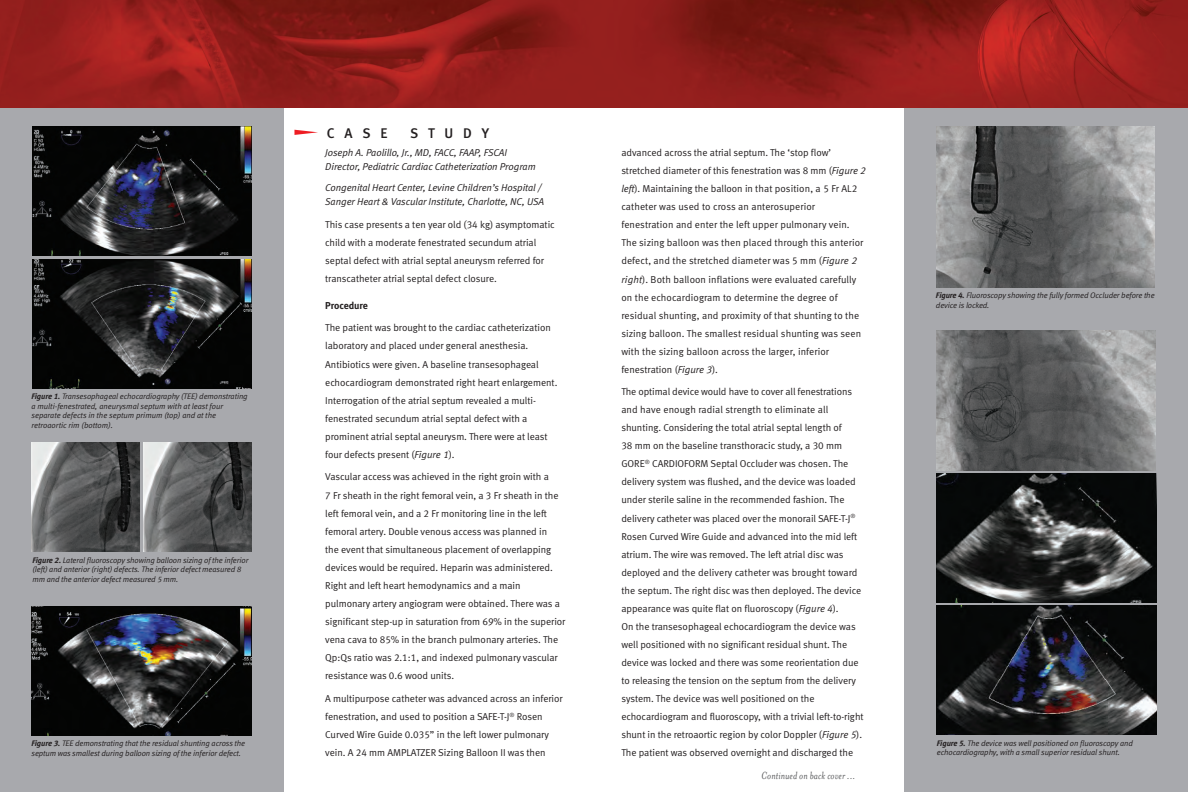
<style>
.page{position:relative;width:1188px;height:792px;background:#fff}
.page>*{position:absolute;margin:0;border:0;box-sizing:border-box;transform-origin:0 0}
.t1{font:14px "Meta Medium LF";letter-spacing:.7em;color:#231f20}
.t2{font:italic 12px "Mrs Eaves";letter-spacing:.01em;color:#57585a;scale:.9 1}
.body_text{font:10px/18px "Meta Normal LF";letter-spacing:-.005em;color:#231f20}
.body_text-2{font:italic 10px/14.1px "Meta Normal LF";letter-spacing:-.005em;color:#231f20}
.body_text-3{font:10px "Meta Bold LF";letter-spacing:-.005em;color:#231f20}
.t3{font:italic 8px/9.6px "Meta Normal LF";letter-spacing:-.01em;color:#231f20}
.s1{font-family:"Meta Bold LF"}
.s2{font-style:italic}
</style>
<div class="page">
<div style="left:904px;top:104px;width:284px;height:688px;background:#a8a9ad"></div>
<div style="left:0;top:104px;width:284px;height:688px;background:#a8a9ad"></div>
<img style="left:0;top:0;width:1188px;height:108px">
<svg style="left:294px;top:130px;width:24px;height:5px"></svg>
<img style="left:31px;top:606px;width:221px;height:129px">
<img style="left:32px;top:127px;width:220px;height:129px">
<img style="left:32px;top:259px;width:220px;height:129px">
<img style="left:31px;top:442px;width:109px;height:110px">
<img style="left:143px;top:442px;width:109px;height:110px">
<img style="left:936px;top:127px;width:218px;height:160px">
<img style="left:937px;top:473px;width:219px;height:129px">
<img style="left:936px;top:330px;width:220px;height:140px">
<img style="left:937px;top:606px;width:219px;height:129px">
<p class="t3" style="left:31px;top:391px;width:218px"><span class="s1">Figure 1.</span> Transesophageal echocardiography (TEE) demonstrating a multi-fenestrated, aneurysmal septum with at least four separate defects in the septum primum (top) and at the retroaortic rim (bottom).</p>
<p class="t3" style="left:32px;top:555px;width:218px"><span class="s1">Figure 2.</span> Lateral fluoroscopy showing balloon sizing of the inferior (left) and anterior (right) defects. The inferior defect measured 8 mm and the anterior defect measured 5 mm.</p>
<p class="t3" style="left:31px;top:739px;width:215px"><span class="s1">Figure 3.</span> TEE demonstrating that the residual shunting across the septum was smallest during balloon sizing of the inferior defect.</p>
<p class="t1" style="left:327px;top:125px;width:62px">CASE</p>
<p class="t1" style="left:410px;top:125px;width:80px">STUDY</p>
<p class="body_text-2" style="left:325px;top:146px;width:212px">Joseph A. Paolillo, Jr., MD, FACC, FAAP, FSCAI<br>Director, Pediatric Cardiac Catheterization Program</p>
<p class="body_text-2" style="left:325px;top:180px;width:220px">Congenital Heart Center, Levine Children’s Hospital /<br>Sanger Heart &amp; Vascular Institute, Charlotte, NC, USA</p>
<p class="body_text" style="left:325px;top:215px;width:231px">This case presents a ten year old (34 kg) asymptomatic child with a moderate fenestrated secundum atrial septal defect with atrial septal aneurysm referred for transcatheter atrial septal defect closure.</p>
<p class="body_text-3" style="left:325px;top:299px;width:44px">Procedure</p>
<p class="body_text" style="left:325px;top:319px;width:234px">The patient was brought to the cardiac catheterization laboratory and placed under general anesthesia.<br>Antibiotics were given. A baseline transesophageal echocardiogram demonstrated right heart enlargement.<br>Interrogation of the atrial septum revealed a multi&shy;fenestrated secundum atrial septal defect with a prominent atrial septal aneurysm. There were at least four defects present (<span class="s2">Figure 1</span>).</p>
<p class="body_text" style="left:325px;top:468px;width:242px">Vascular access was achieved in the right groin with a<br>7 Fr sheath in the right femoral vein, a 3 Fr sheath in the left femoral vein, and a 2 Fr monitoring line in the left femoral artery. Double venous access was planned in<br>the event that simultaneous placement of overlapping devices would be required. Heparin was administered.<br>Right and left heart hemodynamics and a main pulmonary artery angiogram were obtained. There was a significant step-up in saturation from 69% in the superior vena cava to 85% in the branch pulmonary arteries. The Qp:Qs ratio was 2.1:1, and indexed pulmonary vascular resistance was 0.6 wood units.</p>
<p class="body_text" style="left:325px;top:689px;width:239px">A multipurpose catheter was advanced across an inferior fenestration, and used to position a SAFE-T-J<sup>®</sup> Rosen Curved Wire Guide 0.035” in the left lower pulmonary vein. A 24 mm AMPLATZER Sizing Balloon II was then</p>
<p class="body_text" style="left:621px;top:144px;width:246px">advanced across the atrial septum. The ‘stop flow’ stretched diameter of this fenestration was 8 mm (<span class="s2">Figure 2 left</span>). Maintaining the balloon in that position, a 5 Fr AL2 catheter was used to cross an anterosuperior fenestration and enter the left upper pulmonary vein.<br>The sizing balloon was then placed through this anterior defect, and the stretched diameter was 5 mm (<span class="s2">Figure 2 right</span>). Both balloon inflations were evaluated carefully on the echocardiogram to determine the degree of residual shunting, and proximity of that shunting to the sizing balloon. The smallest residual shunting was seen with the sizing balloon across the larger, inferior fenestration (<span class="s2">Figure 3</span>).</p>
<p class="body_text" style="left:621px;top:383px;width:244px">The optimal device would have to cover all fenestrations and have enough radial strength to eliminate all shunting. Considering the total atrial septal length of<br>38 mm on the baseline transthoracic study, a 30 mm GORE<sup>®</sup> CARDIOFORM Septal Occluder was chosen. The delivery system was flushed, and the device was loaded under sterile saline in the recommended fashion. The delivery catheter was placed over the monorail SAFE-T-J<sup>® </sup>Rosen Curved Wire Guide and advanced into the mid left atrium. The wire was removed. The left atrial disc was deployed and the delivery catheter was brought toward the septum. The right disc was then deployed. The device appearance was quite flat on fluoroscopy (<span class="s2">Figure 4</span>).<br>On the transesophageal echocardiogram the device was well positioned with no significant residual shunt. The device was locked and there was some reorientation due to releasing the tension on the septum from the delivery system. The device was well positioned on the echocardiogram and fluoroscopy, with a trivial left-to-right shunt in the retroaortic region by color Doppler (<span class="s2">Figure 5</span>).<br>The patient was observed overnight and discharged the</p>
<p class="t2" style="left:761px;top:769px;width:106px">Continued on back cover ...</p>
<p class="t3" style="left:936px;top:291px;width:220px"><span class="s1">Figure 4.</span> Fluoroscopy showing the fully formed Occluder before the device is locked.</p>
<p class="t3" style="left:937px;top:738px;width:197px"><span class="s1">Figure 5.</span> The device was well positioned on fluoroscopy and echocardiography, with a small superior residual shunt.</p>
</div>
